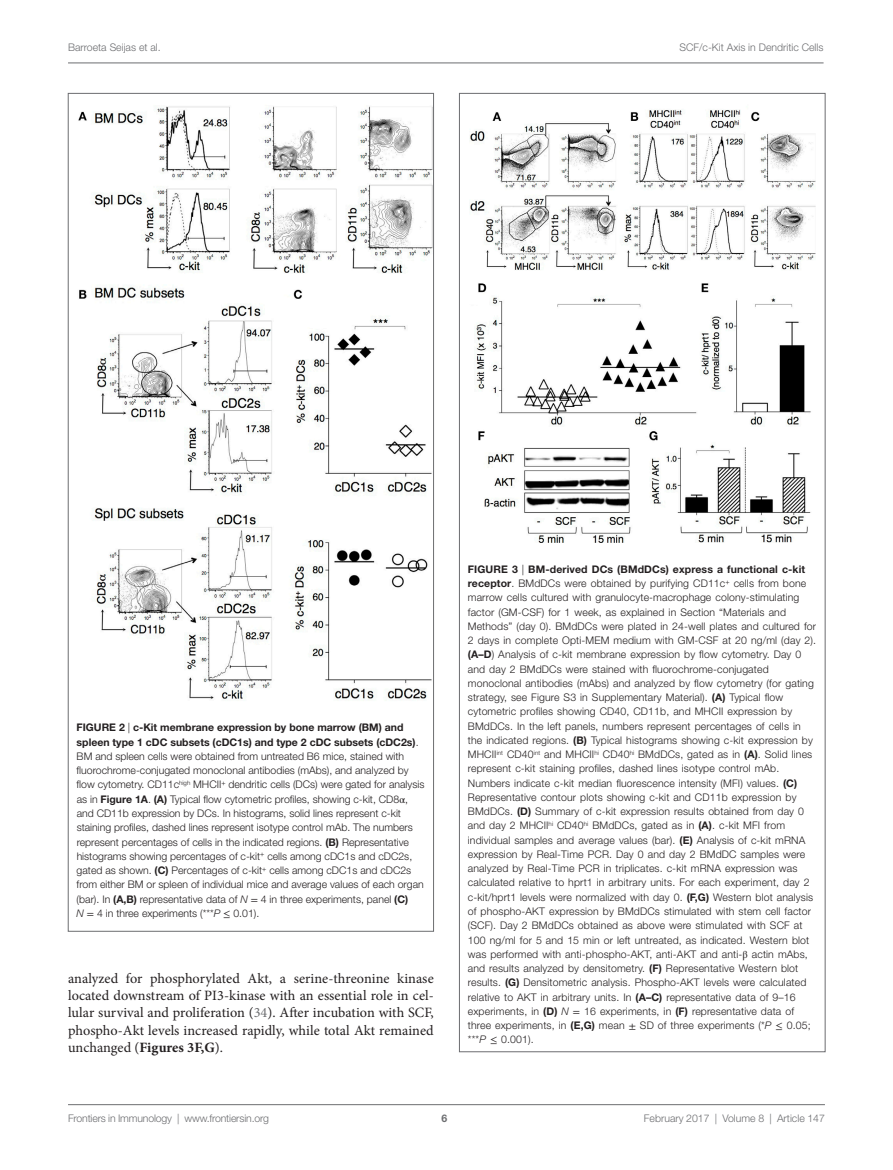
<style>
.page{position:relative;width:893px;height:1170px;background:#fff}
.page>*{position:absolute;margin:0;border:0;box-sizing:border-box;transform-origin:0 0}
.t1{font:14.25px/17.2px "Minion Pro";color:#231f20;text-align:justify}
.t2{font:300 10.5px/14.2px "Helvetica Neue LT Std";letter-spacing:.01em;color:#231f20}
.t3{font:300 10.5px "Helvetica Neue LT Std";color:#6c6d70}
.t4{font:700 10.5px "Helvetica Neue LT Std";color:#6c6d70}
.s1{font-weight:700}
.s2{font-family:"STIX General";font-weight:400}
.s3{font-style:italic}
.s4{color:#6c6d70}
</style>
<div class="page">
<img style="left:469px;top:109px;width:346px;height:433px">
<img style="left:78px;top:106px;width:354px;height:595px">
<hr style="left:68px;top:63px;width:756px;height:1px;background:#6c6d70">
<hr style="left:68px;top:1104px;width:757px;height:1px;background:#6c6d70">
<p class="t3" style="left:68px;top:41px;width:94px">Barroeta Seijas et al.</p>
<p class="t3" style="left:679px;top:41px;width:146px">SCF/c-Kit Axis in Dendritic Cells</p>
<p class="t2" style="left:77px;top:720px;width:349px"><span class="s1">Figure 2</span> | <span class="s1">c-Kit membrane expression by bone marrow (BM) and spleen type 1 cDC subsets (cDC1s) and type 2 cDC subsets (cDC2s)</span>.<br>BM and spleen cells were obtained from untreated B6 mice, stained with fluorochrome-conjugated monoclonal antibodies (mAbs), and analyzed by flow cytometry. CD11c<sup>high</sup> MHCII<sup>+</sup> dendritic cells (DCs) were gated for analysis as in <span class="s1">Figure 1A</span>. <span class="s1">(A)</span> Typical flow cytometric profiles, showing c-kit, CD8<span class="s2">α</span>, and CD11b expression by DCs. In histograms, solid lines represent c-kit staining profiles, dashed lines represent isotype control mAb. The numbers represent percentages of cells in the indicated regions. <span class="s1">(B)</span> Representative histograms showing percentages of c-kit<sup>+</sup> cells among cDC1s and cDC2s, gated as shown. <span class="s1">(C)</span> Percentages of c-kit<sup>+</sup> cells among cDC1s and cDC2s from either BM or spleen of individual mice and average values of each organ (bar). In <span class="s1">(A,B)</span> representative data of <span class="s3">N</span> <span class="s2">=</span> 4 in three experiments, panel <span class="s1">(C)<br></span><span class="s3">N</span> <span class="s2">=</span> 4 in three experiments (***<span class="s3">P</span> <span class="s2">≤</span> 0.01).</p>
<p class="t1" style="left:68px;top:969px;width:367px">analyzed for phosphorylated Akt, a serine-threonine kinase located downstream of PI3-kinase with an essential role in cel&shy;lular survival and proliferation (<span class="s4">34</span>). After incubation with SCF, phospho-Akt levels increased rapidly, while total Akt remained unchanged (<span class="s1">Figures 3F,G</span>).</p>
<p class="t2" style="left:468px;top:561px;width:350px"><span class="s1">Figure 3</span> | <span class="s1">BM-derived DCs (BMdDCs) express a functional c-kit receptor</span>. BMdDCs were obtained by purifying CD11c<sup>+</sup> cells from bone marrow cells cultured with granulocyte-macrophage colony-stimulating factor (GM-CSF) for 1 week, as explained in Section “Materials and Methods” (day 0). BMdDCs were plated in 24-well plates and cultured for 2 days in complete Opti-MEM medium with GM-CSF at 20 ng/ml (day 2). <span class="s1">(A–D</span>) Analysis of c-kit membrane expression by flow cytometry. Day 0 and day 2 BMdDCs were stained with fluorochrome-conjugated monoclonal antibodies (mAbs) and analyzed by flow cytometry (for gating strategy, see Figure S3 in Supplementary Material). <span class="s1">(A)</span> Typical flow cytometric profiles showing CD40, CD11b, and MHCII expression by BMdDCs. In the left panels, numbers represent percentages of cells in the indicated regions. <span class="s1">(B)</span> Typical histograms showing c-kit expression by MHCII<sup>int</sup> CD40<sup>int</sup> and MHCII<sup>hi</sup> CD40<sup>hi</sup> BMdDCs, gated as in <span class="s1">(A)</span>. Solid lines represent c-kit staining profiles, dashed lines isotype control mAb.<br>Numbers indicate c-kit median fluorescence intensity (MFI) values. <span class="s1">(C)<br></span>Representative contour plots showing c-kit and CD11b expression by BMdDCs. <span class="s1">(D)</span> Summary of c-kit expression results obtained from day 0 and day 2 MHCII<sup>hi</sup> CD40<sup>hi</sup> BMdDCs, gated as in <span class="s1">(A)</span>. c-kit MFI from individual samples and average values (bar). <span class="s1">(E)</span> Analysis of c-kit mRNA expression by Real-Time PCR. Day 0 and day 2 BMdDC samples were analyzed by Real-Time PCR in triplicates. c-kit mRNA expression was calculated relative to hprt1 in arbitrary units. For each experiment, day 2 c-kit/hprt1 levels were normalized with day 0. <span class="s1">(F,G)</span> Western blot analysis of phospho-AKT expression by BMdDCs stimulated with stem cell factor (SCF). Day 2 BMdDCs obtained as above were stimulated with SCF at 100 ng/ml for 5 and 15 min or left untreated, as indicated. Western blot was performed with anti-phospho-AKT, anti-AKT and anti-<span class="s2">β</span> actin mAbs, and results analyzed by densitometry. <span class="s1">(F)</span> Representative Western blot results. <span class="s1">(G)</span> Densitometric analysis. Phospho-AKT levels were calculated relative to AKT in arbitrary units. In <span class="s1">(A–C)</span> representative data of 9–16 experiments, in <span class="s1">(D)</span> <span class="s3">N</span> <span class="s2">=</span> 16 experiments, in <span class="s1">(F)</span> representative data of three experiments, in <span class="s1">(E,G)</span> mean <span class="s2">±</span> SD of three experiments (*<span class="s3">P</span> <span class="s2">≤</span> 0.05; ***<span class="s3">P</span> <span class="s2">≤</span> 0.001).</p>
<p class="t3" style="left:68px;top:1111px;width:203px">Frontiers in Immunology | www.frontiersin.org</p>
<p class="t3" style="left:644px;top:1111px;width:183px">February 2017 | Volume 8 | Article 147</p>
<p class="t4" style="left:441px;top:1111px;width:7px">6</p>
</div>
